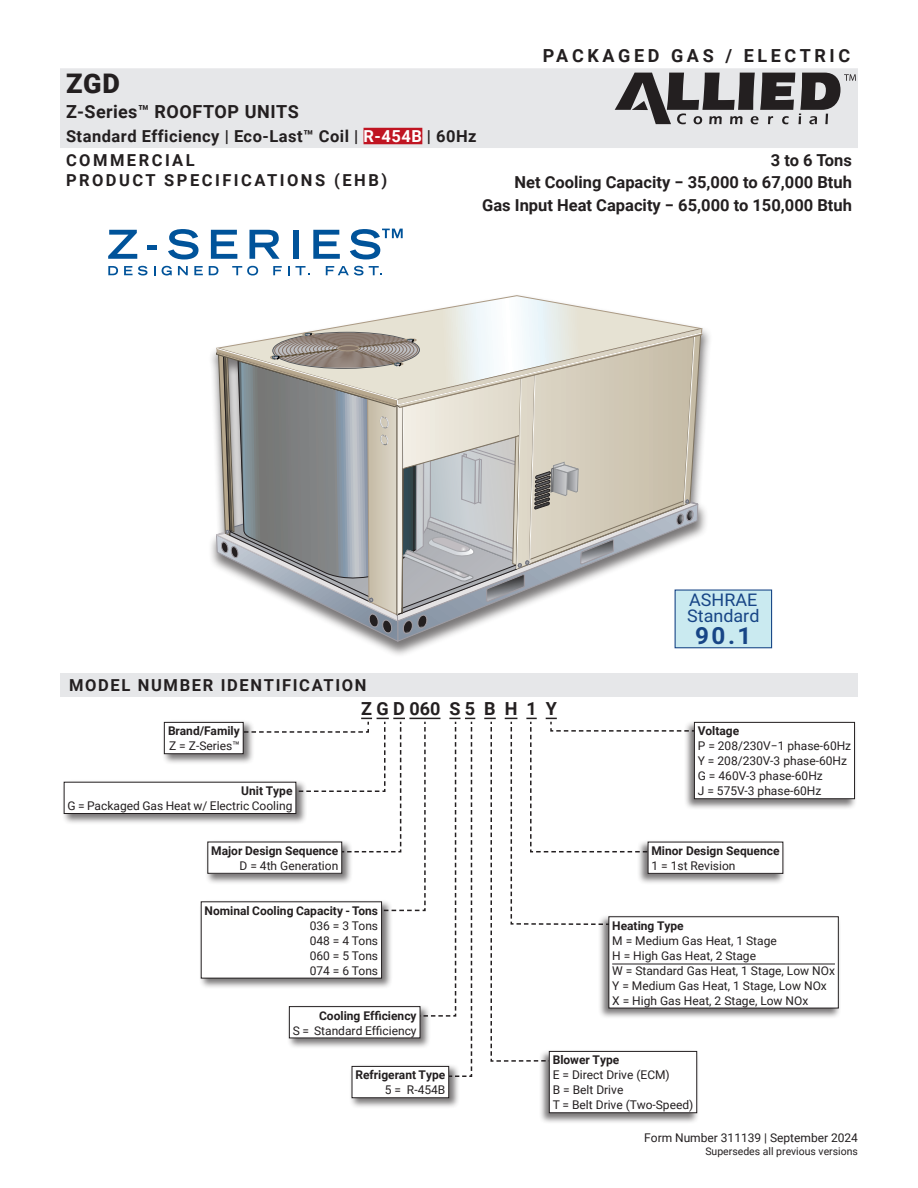
<style>
.page{position:relative;width:918px;height:1188px;background:#fff}
.page>*{position:absolute;margin:0;border:0;box-sizing:border-box;transform-origin:0 0}
.Roboto_Model_Number_Left{font:900 27px "Roboto";color:#231f20}
.t1{font:700 23.55px "Roboto";color:#174586}
.Roboto_Market_Name_Left{font:700 18px "Roboto";letter-spacing:.03em;color:#231f20}
.Roboto_Front_Page_Head_Right{font:700 18px "Roboto";letter-spacing:.2em;color:#231f20}
.Roboto_Model_Number_ID{font:700 18px "Roboto";letter-spacing:.25em;color:#231f20}
.t2{font:17.55px/16px "Roboto";color:#174586}
.Roboto_Efficiency_Capacity_Right{font:700 16.5px "Roboto";color:#231f20}
.Roboto_Unit_Detail_Left{font:700 16.5px "Roboto";letter-spacing:.03em;color:#231f20}
.Roboto_Product_Specifications_Left{font:700 16.5px/19.8px "Roboto";letter-spacing:.15em;color:#231f20}
.Roboto_Head_11_-_TOC_LEFT{font:700 16.5px "Roboto";letter-spacing:.1em;color:#231f20}
.Roboto_Model_ID_-_Left_Aligned{font:12px/15px "Roboto";color:#231f20}
.Roboto_Model_ID_-_Right_Aligned{font:12px/15px "Roboto";color:#231f20;text-align:right}
.Roboto_Model_ID_-_Left_Aligned_Rule_Abov{font:12px/15px "Roboto";color:#231f20}
.Roboto_Model_ID_-_Right_Aligned-2{font:700 12px/15px "Roboto";color:#231f20;text-align:right}
.Roboto_Model_ID_-_Left_Aligned-2{font:700 12px/15px "Roboto";color:#231f20}
.Roboto_Bulletin_Date_Bottom{font:12px "Roboto";color:#231f20}
.Roboto_Bulletin_Date_Bottom-2{font:10.5px "Roboto";color:#231f20}
.s1{color:#fff}
.s2{font-weight:400}
.s3{font-weight:700}
</style>
<div class="page">
<svg style="left:484px;top:718px;width:198px;height:344px"></svg>
<div style="left:162px;top:720px;width:92px;height:45px;background:#231f20;opacity:.6"></div>
<div style="left:164px;top:722px;width:79px;height:32px;background:#fff"></div>
<div style="left:164px;top:722px;width:80px;height:32px;border:1px solid #231f20"></div>
<svg style="left:199px;top:718px;width:276px;height:359px"></svg>
<div style="left:62px;top:780px;width:245px;height:45px;background:#231f20;opacity:.6"></div>
<div style="left:64px;top:782px;width:232px;height:32px;background:#fff"></div>
<div style="left:64px;top:782px;width:232px;height:32px;border:1px solid #231f20"></div>
<div style="left:205px;top:839px;width:148px;height:46px;background:#231f20;opacity:.6"></div>
<div style="left:208px;top:842px;width:134px;height:31px;background:#fff"></div>
<div style="left:207px;top:842px;width:135px;height:32px;border:1px solid #231f20"></div>
<div style="left:199px;top:899px;width:194px;height:90px;background:#231f20;opacity:.6"></div>
<div style="left:201px;top:902px;width:181px;height:76px;background:#fff"></div>
<div style="left:201px;top:901px;width:181px;height:78px;border:1px solid #231f20"></div>
<div style="left:287px;top:1004px;width:144px;height:45px;background:#231f20;opacity:.6"></div>
<div style="left:289px;top:1007px;width:131px;height:31px;background:#fff"></div>
<div style="left:289px;top:1006px;width:131px;height:32px;border:1px solid #231f20"></div>
<div style="left:350px;top:1064px;width:110px;height:45px;background:#231f20;opacity:.6"></div>
<div style="left:352px;top:1066px;width:97px;height:32px;background:#fff"></div>
<div style="left:352px;top:1066px;width:97px;height:32px;border:1px solid #231f20"></div>
<div style="left:539px;top:1049px;width:161px;height:75px;background:#231f20;opacity:.6"></div>
<div style="left:549px;top:1051px;width:148px;height:62px;background:#fff"></div>
<div style="left:549px;top:1051px;width:148px;height:62px;border:1px solid #231f20"></div>
<div style="left:598px;top:914px;width:243px;height:106px;background:#231f20;opacity:.6"></div>
<div style="left:609px;top:917px;width:229px;height:91px;background:#fff"></div>
<hr style="left:612px;top:964px;width:223px;height:1px;background:#231f20">
<div style="left:608px;top:916px;width:231px;height:92px;border:1px solid #231f20"></div>
<div style="left:637px;top:840px;width:149px;height:45px;background:#231f20;opacity:.6"></div>
<div style="left:648px;top:842px;width:135px;height:31px;background:#fff"></div>
<div style="left:648px;top:842px;width:135px;height:32px;border:1px solid #231f20"></div>
<div style="left:684px;top:720px;width:174px;height:90px;background:#231f20;opacity:.6"></div>
<div style="left:694px;top:722px;width:161px;height:77px;background:#fff"></div>
<div style="left:694px;top:722px;width:161px;height:77px;border:1px solid #231f20"></div>
<div style="left:60px;top:673px;width:798px;height:24px;background:#e6e7e9"></div>
<div style="left:60px;top:68px;width:798px;height:80px;background:#e6e7e9"></div>
<div style="left:364px;top:128px;width:58px;height:16px;background:#c01522"></div>
<svg style="left:615px;top:73px;width:241px;height:51px;background:#8a898a"></svg>
<svg style="left:108px;top:230px;width:29px;height:29px"></svg>
<div style="left:148px;top:245px;width:9px;height:5px;background:#00539a"></div>
<svg style="left:168px;top:229px;width:31px;height:30px"></svg>
<svg style="left:211px;top:230px;width:26px;height:29px"></svg>
<svg style="left:249px;top:230px;width:31px;height:29px"></svg>
<div style="left:293px;top:230px;width:6px;height:29px;background:#00539a"></div>
<svg style="left:313px;top:230px;width:27px;height:29px"></svg>
<svg style="left:350px;top:229px;width:53px;height:30px"></svg>
<svg style="left:108px;top:266px;width:10px;height:9px"></svg>
<svg style="left:124px;top:266px;width:24px;height:10px"></svg>
<svg style="left:162px;top:266px;width:10px;height:10px"></svg>
<svg style="left:178px;top:266px;width:10px;height:9px"></svg>
<svg style="left:194px;top:266px;width:9px;height:9px"></svg>
<svg style="left:209px;top:266px;width:9px;height:9px"></svg>
<svg style="left:232px;top:266px;width:26px;height:10px"></svg>
<svg style="left:273px;top:266px;width:9px;height:9px"></svg>
<svg style="left:288px;top:266px;width:22px;height:9px"></svg>
<svg style="left:326px;top:266px;width:56px;height:10px"></svg>
<div style="left:675px;top:590px;width:97px;height:58px;background:#caeaf0"></div>
<div style="left:675px;top:590px;width:97px;height:58px;border:1px solid #174586"></div>
<div style="left:208px;top:294px;width:505px;height:364px;background:#231f20;opacity:.6"></div>
<svg style="left:216px;top:296px;width:486px;height:32px"></svg>
<svg style="left:216px;top:328px;width:486px;height:313px"></svg>
<p class="Roboto_Front_Page_Head_Right" style="left:543px;top:43px;width:309px">PACKAGED GAS / ELECTRIC</p>
<p class="Roboto_Model_Number_Left" style="left:66px;top:65px;width:55px">ZGD</p>
<p class="Roboto_Market_Name_Left" style="left:66px;top:99px;width:234px">Z-Series™ ROOFTOP UNITS</p>
<p class="Roboto_Unit_Detail_Left" style="left:66px;top:125px;width:412px">Standard Efficiency | Eco-Last™ Coil | <span class="s1">R-454B</span> | 60Hz</p>
<p class="Roboto_Product_Specifications_Left" style="left:66px;top:149px;width:323px">COMMERCIAL<br>PRODUCT SPECIFICATIONS (EHB)</p>
<p class="Roboto_Efficiency_Capacity_Right" style="left:771px;top:148px;width:83px">3 to 6 Tons</p>
<p class="Roboto_Efficiency_Capacity_Right" style="left:514px;top:171px;width:339px">Net Cooling Capacity − 35,000 to 67,000 Btuh</p>
<p class="Roboto_Efficiency_Capacity_Right" style="left:482px;top:193px;width:371px">Gas Input Heat Capacity − 65,000 to 150,000 Btuh</p>
<p class="Roboto_Head_11_-_TOC_LEFT" style="left:69px;top:673px;width:299px">MODEL NUMBER IDENTIFICATION</p>
<p class="Roboto_Model_Number_ID" style="left:361px;top:696px;width:197px">ZGD060 S5 B H 1 Y</p>
<p class="t2" style="left:687px;top:592px;width:74px">ASHRAE<br>Standard</p>
<p class="t1" style="left:695px;top:621px;width:58px">90.1</p>
<p class="Roboto_Model_ID_-_Right_Aligned-2" style="left:168px;top:723px;width:73px;text-align:left">Brand/Family<br><span class="s2">Z = Z-Series™</span></p>
<p class="Roboto_Model_ID_-_Right_Aligned" style="left:68px;top:783px;width:227px"><span class="s3">Unit Type<br></span>G = Packaged Gas Heat w/ Electric Cooling</p>
<p class="Roboto_Model_ID_-_Right_Aligned-2" style="left:211px;top:843px;width:129px">Major Design Sequence<br><span class="s2">D = 4th Generation</span></p>
<p class="Roboto_Model_ID_-_Right_Aligned" style="left:310px;top:903px;width:70px;text-align:justify;text-indent:-105px"><span class="s3">Nominal Cooling Capacity - Tons </span>036 = 3 Tons 048 = 4 Tons 060 = 5 Tons 074 = 6 Tons</p>
<p class="Roboto_Model_ID_-_Right_Aligned" style="left:293px;top:1007px;width:125px"><span class="s3">Cooling Efficiency<br></span>S = Standard Efficiency</p>
<p class="Roboto_Model_ID_-_Right_Aligned-2" style="left:355px;top:1067px;width:91px">Refrigerant Type<br><span class="s2">5 = R-454B</span></p>
<p class="Roboto_Model_ID_-_Left_Aligned" style="left:698px;top:723px;width:155px"><span class="s3">Voltage<br></span>P = 208/230V−1 phase-60Hz<br>Y = 208/230V-3 phase-60Hz<br>G = 460V-3 phase-60Hz<br>J = 575V-3 phase-60Hz</p>
<p class="Roboto_Model_ID_-_Left_Aligned-2" style="left:651px;top:843px;width:130px">Minor Design Sequence<br><span class="s2">1 = 1st Revision</span></p>
<p class="Roboto_Model_ID_-_Left_Aligned_Rule_Abov" style="left:612px;top:917px;width:224px"><span class="s3">Heating Type<br></span>M = Medium Gas Heat, 1 Stage<br>H = High Gas Heat, 2 Stage<br>W = Standard Gas Heat, 1 Stage, Low NOx<br>Y = Medium Gas Heat, 1 Stage, Low NOx<br>X = High Gas Heat, 2 Stage, Low NOx</p>
<p class="Roboto_Model_ID_-_Left_Aligned" style="left:553px;top:1052px;width:119px"><span class="s3">Blower Type<br></span>E = Direct Drive (ECM)</p>
<p class="Roboto_Model_ID_-_Left_Aligned" style="left:553px;top:1082px;width:142px">B = Belt Drive<br>T = Belt Drive (Two-Speed)</p>
<p class="Roboto_Bulletin_Date_Bottom" style="left:644px;top:1129px;width:215px">Form Number 311139 | September 2024</p>
<p class="Roboto_Bulletin_Date_Bottom-2" style="left:705px;top:1144px;width:154px">Supersedes all previous versions</p>
</div>
